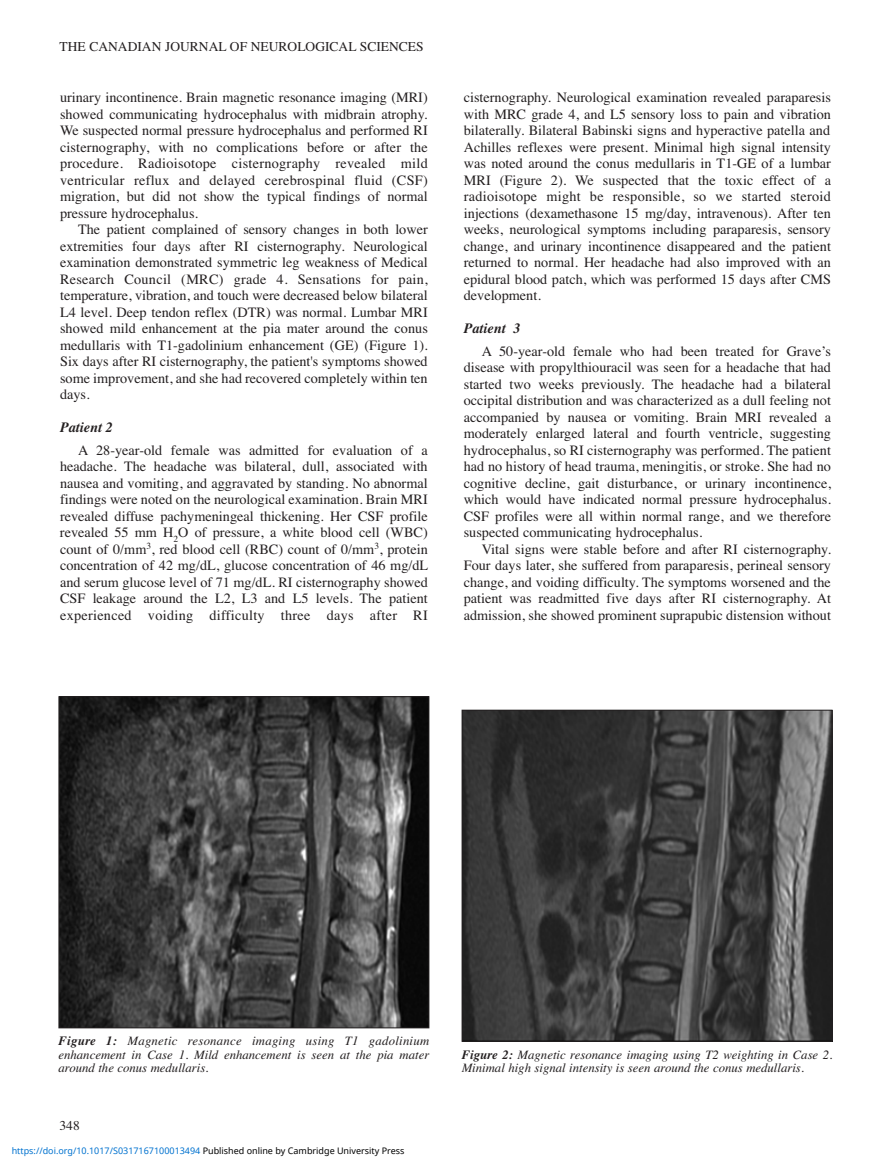
<style>
.page{position:relative;width:891px;height:1175px;background:#fff}
.page>*{position:absolute;margin:0;border:0;box-sizing:border-box;transform-origin:0 0}
.t1{font:14.25px/16.5px "Times";color:#231f20;text-align:justify}
.t2{font:italic 700 14.25px "Times";color:#231f20}
.t3{font:13.5px "Times";color:#231f20}
.t4{font:italic 12.75px/13.5px "Times";color:#231f20;text-align:justify}
.t5{font:9px "Noto Sans";color:#0172cf}
.s1{font-weight:700}
.s2{color:#000}
</style>
<div class="page">
<img style="left:61px;top:698px;width:366px;height:328px">
<div style="left:59px;top:696px;width:370px;height:332px;border:1px solid #231f20"></div>
<img style="left:464px;top:712px;width:366px;height:327px">
<div style="left:462px;top:710px;width:370px;height:331px;border:1px solid #231f20"></div>
<p class="t3" style="left:60px;top:38px;width:366px">THE CANADIAN JOURNAL OF NEUROLOGICAL SCIENCES</p>
<p class="t1" style="left:60px;top:89px;width:369px">urinary incontinence. Brain magnetic resonance imaging (MRI) showed communicating hydrocephalus with midbrain atrophy.<br>We suspected normal pressure hydrocephalus and performed RI cisternography, with no complications before or after the procedure. Radioisotope cisternography revealed mild ventricular reflux and delayed cerebrospinal fluid (CSF) migration, but did not show the typical findings of normal pressure hydrocephalus.</p>
<p class="t1" style="left:60px;top:221px;width:369px;text-indent:18px">The patient complained of sensory changes in both lower extremities four days after RI cisternography. Neurological examination demonstrated symmetric leg weakness of Medical Research Council (MRC) grade 4. Sensations for pain, temperature, vibration, and touch were decreased below bilateral L4 level. Deep tendon reflex (DTR) was normal. Lumbar MRI showed mild enhancement at the pia mater around the conus medullaris with T1-gadolinium enhancement (GE) (Figure 1).<br>Six days after RI cisternography, the patient's symptoms showed some improvement, and she had recovered completely within ten days.</p>
<p class="t2" style="left:60px;top:419px;width:54px">Patient 2</p>
<p class="t1" style="left:60px;top:442px;width:370px;text-indent:18px">A 28-year-old female was admitted for evaluation of a headache. The headache was bilateral, dull, associated with nausea and vomiting, and aggravated by standing. No abnormal findings were noted on the neurological examination. Brain MRI revealed diffuse pachymeningeal thickening. Her CSF profile revealed 55 mm H<sub>2</sub>O of pressure, a white blood cell (WBC) count of 0/mm<sup>3</sup>, red blood cell (RBC) count of 0/mm<sup>3</sup>, protein concentration of 42 mg/dL, glucose concentration of 46 mg/dL and serum glucose level of 71 mg/dL. RI cisternography showed CSF leakage around the L2, L3 and L5 levels. The patient experienced voiding difficulty three days after RI</p>
<p class="t1" style="left:464px;top:89px;width:369px">cisternography. Neurological examination revealed paraparesis with MRC grade 4, and L5 sensory loss to pain and vibration bilaterally. Bilateral Babinski signs and hyperactive patella and Achilles reflexes were present. Minimal high signal intensity was noted around the conus medullaris in T1-GE of a lumbar MRI (Figure 2). We suspected that the toxic effect of a radioisotope might be responsible, so we started steroid injections (dexamethasone 15 mg/day, intravenous). After ten weeks, neurological symptoms including paraparesis, sensory change, and urinary incontinence disappeared and the patient returned to normal. Her headache had also improved with an epidural blood patch, which was performed 15 days after CMS development.</p>
<p class="t2" style="left:464px;top:320px;width:58px">Patient 3</p>
<p class="t1" style="left:464px;top:343px;width:369px;text-indent:18px">A 50-year-old female who had been treated for Grave’s disease with propylthiouracil was seen for a headache that had started two weeks previously. The headache had a bilateral occipital distribution and was characterized as a dull feeling not accompanied by nausea or vomiting. Brain MRI revealed a moderately enlarged lateral and fourth ventricle, suggesting hydrocephalus, so RI cisternography was performed. The patient had no history of head trauma, meningitis, or stroke. She had no cognitive decline, gait disturbance, or urinary incontinence, which would have indicated normal pressure hydrocephalus.<br>CSF profiles were all within normal range, and we therefore suspected communicating hydrocephalus.</p>
<p class="t1" style="left:464px;top:541px;width:369px;text-indent:18px">Vital signs were stable before and after RI cisternography.<br>Four days later, she suffered from paraparesis, perineal sensory change, and voiding difficulty. The symptoms worsened and the patient was readmitted five days after RI cisternography. At admission, she showed prominent suprapubic distension without</p>
<p class="t4" style="left:59px;top:1034px;width:372px"><span class="s1">Figure 1:</span> Magnetic resonance imaging using T1 gadolinium enhancement in Case 1. Mild enhancement is seen at the pia mater around the conus medullaris.</p>
<p class="t3" style="left:60px;top:1117px;width:22px">348</p>
<p class="t5" style="left:12px;top:1143px;width:394px">https://doi.org/10.1017/S0317167100013494 <span class="s2">Published online by Cambridge University Press</span></p>
<p class="t4" style="left:462px;top:1047px;width:372px"><span class="s1">Figure 2:</span> Magnetic resonance imaging using T2 weighting in Case 2.<br>Minimal high signal intensity is seen around the conus medullaris.</p>
</div>
